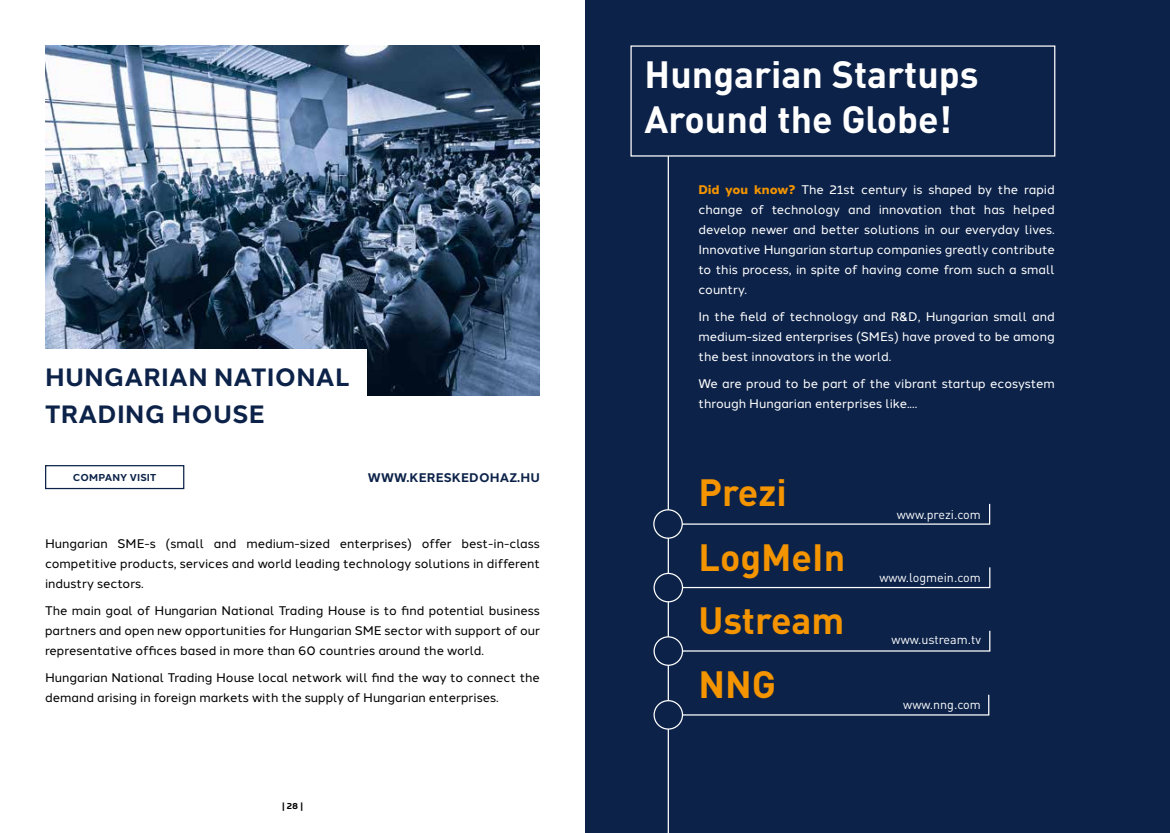
<style>
.page{position:relative;width:1170px;height:833px;background:#fff}
.page>*{position:absolute;margin:0;border:0;box-sizing:border-box;transform-origin:0 0}
.t1{font:700 37.5px/45px "DIN Pro";color:#fff}
.t2{font:700 37.5px "DIN Pro";color:#f39400}
.t3{font:700 25px/37.5px "Halcom";letter-spacing:.01em;color:#0c2249}
.t4{font:12.5px/20px "Halcom";color:#000;text-align:justify}
.t5{font:12.5px/20px "Halcom";color:#fff;text-align:justify}
.t6{font:12.5px "DIN Pro";color:#fff}
.t7{font:700 12.5px "Halcom";letter-spacing:.01em;color:#0c2249}
.t8{font:700 10px "Halcom";letter-spacing:.01em;color:#0c2249}
.t9{font:700 8.75px "Halcom";color:#000}
.s1{font-weight:800;color:#f39400}
</style>
<div class="page">
<img style="left:45px;top:45px;width:495px;height:350px">
<div style="left:45px;top:465px;width:139px;height:24px;border:1px solid #0c2249"></div>
<div style="left:45px;top:349px;width:322px;height:92px;background:#fff"></div>
<div style="left:585px;top:0;width:584px;height:833px;background:#0c2249"></div>
<svg style="left:669px;top:567px;width:321px;height:22px"></svg>
<svg style="left:680px;top:503px;width:310px;height:22px"></svg>
<svg style="left:672px;top:630px;width:318px;height:22px"></svg>
<svg style="left:672px;top:694px;width:317px;height:22px"></svg>
<hr style="left:667px;top:156px;width:2px;height:677px;background:#fff">
<div style="left:653px;top:510px;width:29px;height:28px;background:#0c2249;border-radius:50%"></div>
<div style="left:653px;top:509px;width:29px;height:30px;border:1px solid #fff;border-radius:50%"></div>
<div style="left:654px;top:573px;width:28px;height:29px;background:#0c2249;border-radius:50%"></div>
<div style="left:653px;top:573px;width:30px;height:29px;border:1px solid #fff;border-radius:50%"></div>
<div style="left:654px;top:637px;width:28px;height:28px;background:#0c2249;border-radius:50%"></div>
<div style="left:653px;top:636px;width:30px;height:30px;border:1px solid #fff;border-radius:50%"></div>
<div style="left:654px;top:700px;width:28px;height:29px;background:#0c2249;border-radius:50%"></div>
<div style="left:653px;top:700px;width:30px;height:29px;border:1px solid #fff;border-radius:50%"></div>
<h2 class="t3" style="left:45px;top:356px;width:306px">HUNGARIAN NATIONAL<br>TRADING HOUSE</h2>
<p class="t8" style="left:73px;top:469px;width:85px">COMPANY VISIT</p>
<p class="t7" style="left:368px;top:467px;width:173px">WWW.KERESKEDOHAZ.HU</p>
<p class="t4" style="left:45px;top:532px;width:496px">Hungarian SME-s (small and medium-sized enterprises) offer best-in-class competitive products, services and world leading technology solutions in different industry sectors.</p>
<p class="t4" style="left:45px;top:599px;width:496px">The main goal of Hungarian National Trading House is to find potential business partners and open new opportunities for Hungarian SME sector with support of our representative offices based in more than 60 countries around the world.</p>
<p class="t4" style="left:45px;top:667px;width:496px">Hungarian National Trading House local network will find the way to connect the demand arising in foreign markets with the supply of Hungarian enterprises.</p>
<p class="t9" style="left:282px;top:798px;width:23px">| 28 |</p>
<h1 class="t1" style="left:644px;top:51px;width:335px">Hungarian Startups<br>Around the Globe!</h1>
<p class="t5" style="left:698px;top:178px;width:358px"><span class="s1">Did you know?</span> The 21st century is shaped by the rapid change of technology and innovation that has helped develop newer and better solutions in our everyday lives.<br>Innovative Hungarian startup companies greatly contribute to this process, in spite of having come from such a small country.</p>
<p class="t5" style="left:698px;top:305px;width:358px">In the field of technology and R&amp;D, Hungarian small and medium-sized enterprises (SMEs) have proved to be among the best innovators in the world.</p>
<p class="t5" style="left:698px;top:372px;width:358px">We are proud to be part of the vibrant startup ecosystem through Hungarian enterprises like....</p>
<h1 class="t2" style="left:698px;top:468px;width:90px">Prezi</h1>
<h1 class="t2" style="left:698px;top:532px;width:148px">LogMeIn</h1>
<h1 class="t2" style="left:698px;top:596px;width:147px">Ustream</h1>
<h1 class="t2" style="left:698px;top:659px;width:79px">NNG</h1>
<p class="t6" style="left:896px;top:507px;width:85px">www.prezi.com</p>
<p class="t6" style="left:879px;top:569px;width:103px">www.logmein.com</p>
<p class="t6" style="left:891px;top:632px;width:91px">www.ustream.tv</p>
<p class="t6" style="left:903px;top:697px;width:79px">www.nng.com</p>
</div>
